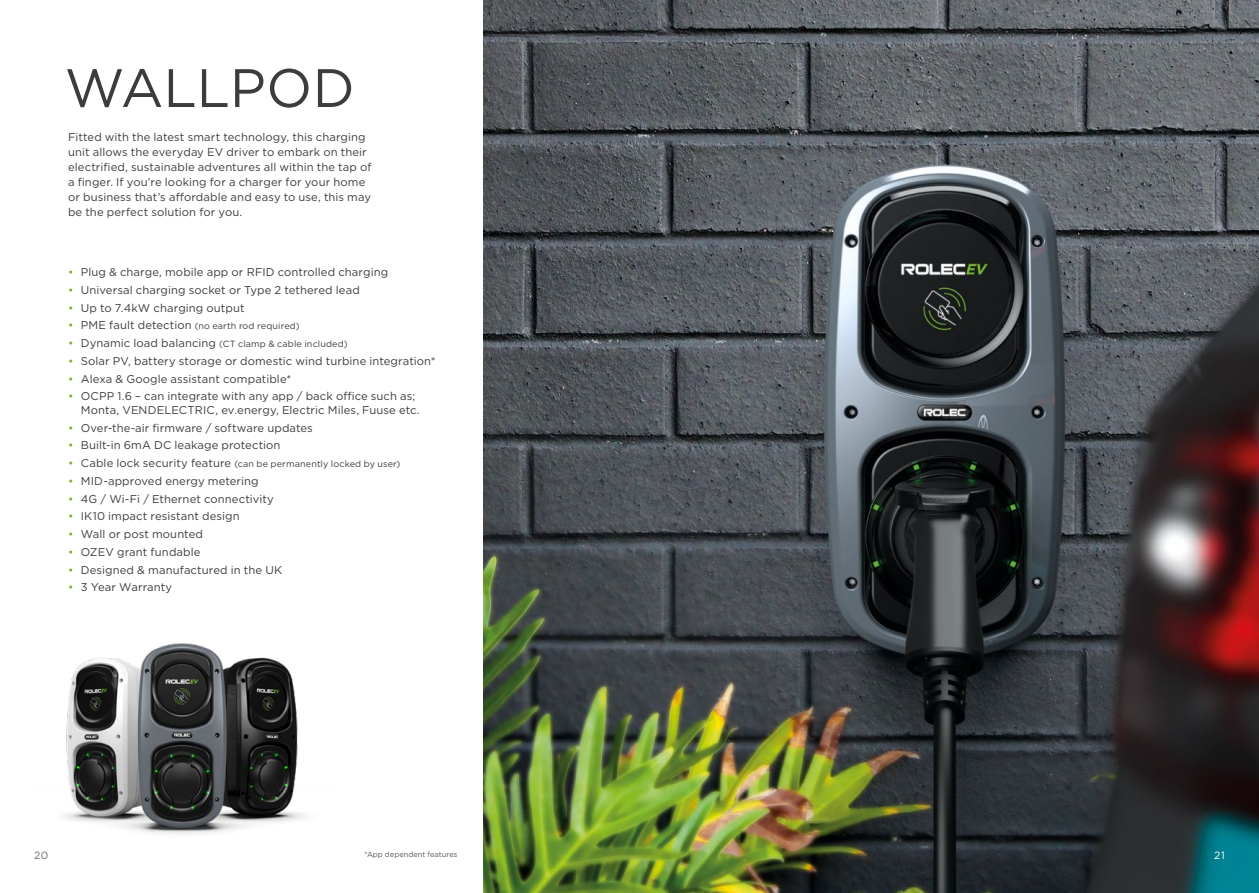
<style>
.page{position:relative;width:1259px;height:893px;background:#fff}
.page>*{position:absolute;margin:0;border:0;box-sizing:border-box;transform-origin:0 0}
.t1{font:54px "Gotham";letter-spacing:-.005em;color:#3c3c3b}
.t2{font:11.25px/15px "Gotham";letter-spacing:.01em;color:#3c3c3b}
.t3{font:10.5px "Gotham";color:#706f6f}
.t4{font:10.5px "Gotham";color:#fff}
.t5{font:9px "Gotham";letter-spacing:.02em;color:#3c3c3b}
.t6{font:7.5px "Gotham";letter-spacing:.005em;color:#575756}
.s1{color:#74af27}
.s2{font-size:11.25px;color:#74af27}
.s3{font-size:11.25px}
</style>
<div class="page">
<img style="left:483px;top:0;width:776px;height:893px">
<img style="left:64px;top:643px;width:241px;height:191px">
<h1 class="t1" style="left:65px;top:53px;width:292px">WALLPOD</h1>
<p class="t2" style="left:68px;top:129px;width:305px">Fitted with the latest smart technology, this charging unit allows the everyday EV driver to embark on their electrified, sustainable adventures all within the tap of a finger. If you’re looking for a charger for your home or business that’s affordable and easy to use, this may be the perfect solution for you.</p>
<p class="t2" style="left:68px;top:264px;width:322px"><span class="s1">•</span> Plug &amp; charge, mobile app or RFID controlled charging</p>
<p class="t2" style="left:68px;top:282px;width:293px"><span class="s1">•</span> Universal charging socket or Type 2 tethered lead</p>
<p class="t2" style="left:68px;top:300px;width:178px"><span class="s1">•</span> Up to 7.4kW charging output</p>
<p class="t5" style="left:68px;top:320px;width:233px"><span class="s2">•</span> <span class="s3">PME fault detection</span> (no earth rod required)</p>
<p class="t5" style="left:68px;top:338px;width:281px"><span class="s2">•</span> <span class="s3">Dynamic load balancing</span> (CT clamp &amp; cable included)</p>
<p class="t2" style="left:68px;top:353px;width:369px"><span class="s1">•</span> Solar PV, battery storage or domestic wind turbine integration*</p>
<p class="t2" style="left:68px;top:371px;width:225px"><span class="s1">•</span> Alexa &amp; Google assistant compatible*</p>
<p class="t2" style="left:81px;top:389px;width:340px;line-height:13.5px;text-indent:-13px"><span class="s1">•</span> OCPP 1.6 – can integrate with any app / back office such as;<br>Monta, VENDELECTRIC, ev .energy, Electric Miles, Fuuse etc.</p>
<p class="t2" style="left:68px;top:420px;width:246px"><span class="s1">•</span> Over-the-air firmware / software updates</p>
<p class="t2" style="left:68px;top:438px;width:214px"><span class="s1">•</span> Built-in 6mA DC leakage protection</p>
<p class="t5" style="left:68px;top:458px;width:334px"><span class="s2">•</span> <span class="s3">Cable lock security feature</span> (can be permanently locked by user)</p>
<p class="t2" style="left:68px;top:473px;width:192px"><span class="s1">•</span> MID-approved energy metering</p>
<p class="t2" style="left:68px;top:491px;width:207px"><span class="s1">•</span> 4G / Wi-Fi / Ethernet connectivity</p>
<p class="t2" style="left:68px;top:509px;width:173px"><span class="s1">•</span> IK10 impact resistant design</p>
<p class="t2" style="left:68px;top:526px;width:136px"><span class="s1">•</span> Wall or post mounted</p>
<p class="t2" style="left:68px;top:544px;width:134px"><span class="s1">•</span> OZEV grant fundable</p>
<p class="t2" style="left:68px;top:562px;width:216px"><span class="s1">•</span> Designed &amp; manufactured in the UK</p>
<p class="t2" style="left:68px;top:580px;width:106px"><span class="s1">•</span> 3 Year Warranty</p>
<p class="t6" style="left:364px;top:849px;width:95px">*App dependent features</p>
<p class="t3" style="left:34px;top:848px;width:16px">20</p>
<p class="t4" style="left:1214px;top:848px;width:12px">21</p>
</div>
